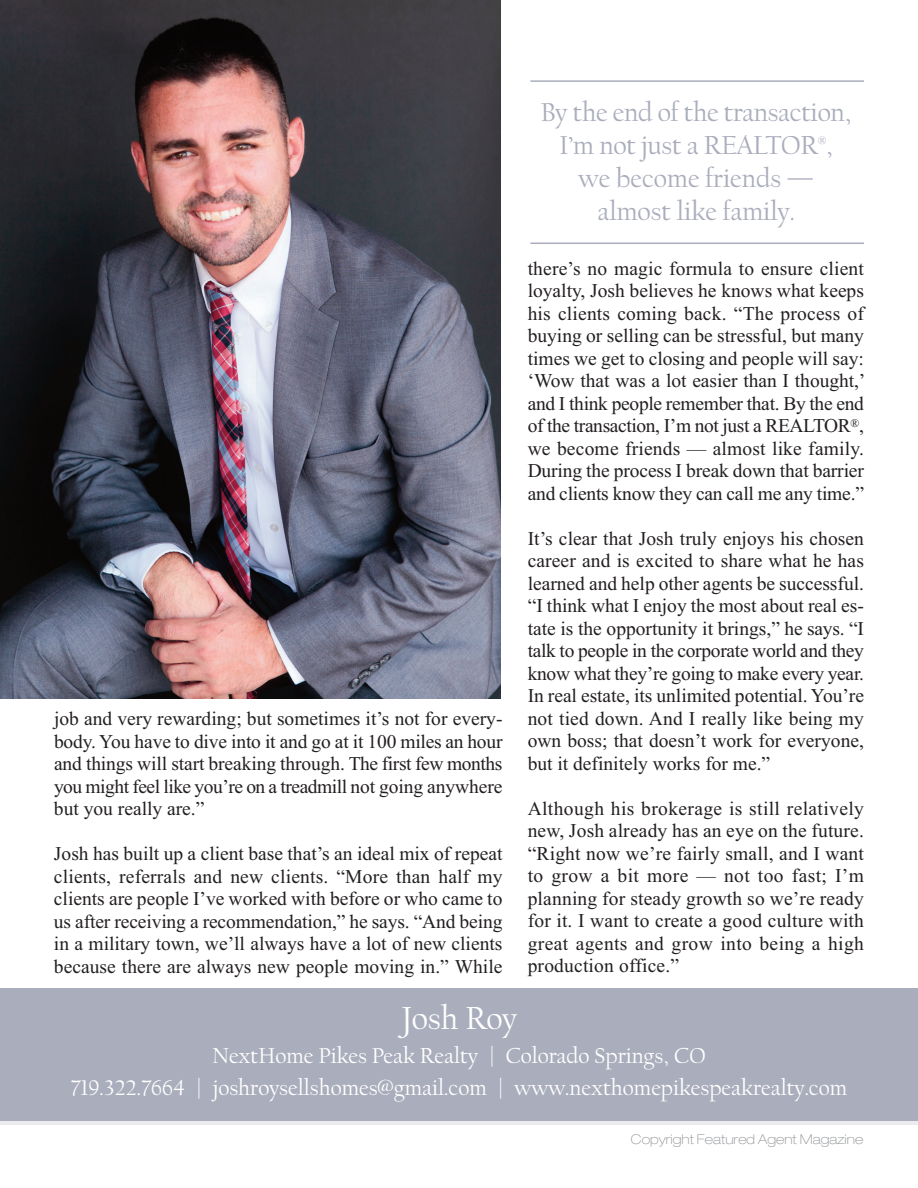
<style>
.page{position:relative;width:918px;height:1188px;background:#fff}
.page>*{position:absolute;margin:0;border:0;box-sizing:border-box;transform-origin:0 0}
.t1{font:33px "Californian";color:#fff}
.t2{font:27px/33px "Californian";letter-spacing:-.01em;color:#aaadbc;text-align:center}
.t3{font:22.5px/31.5px "Californian";color:#fff;text-align:center}
.t4{font:19.5px/22.5px "Times New Roman";color:#231f20;text-align:justify}
.t5{font:100 expanded 13.5px "Helvetica Neue";color:#939598}
</style>
<div class="page">
<div style="left:0;top:988px;width:918px;height:134px;background:#aaadbc"></div>
<hr style="left:0;top:1121px;width:918px;height:4px;background:#ecebef">
<img style="left:0;top:0;width:501px;height:699px">
<hr style="left:530px;top:243px;width:334px;height:1px;background:#aaadbc">
<hr style="left:530px;top:80px;width:334px;height:2px;background:#aaadbc">
<p class="t4" style="left:54px;top:707px;width:450px">job and very rewarding; but sometimes it’s not for every&shy;body. You have to dive into it and go at it 100 miles an hour and things will start breaking through. The first few months you might feel like you’re on a treadmill not going anywhere but you really are.”</p>
<p class="t4" style="left:54px;top:842px;width:450px">Josh has built up a client base that’s an ideal mix of repeat clients, referrals and new clients. “More than half my clients are people I’ve worked with before or who came to us after receiving a recommendation,” he says. “And being in a military town, we’ll always have a lot of new clients because there are always new people moving in.” While</p>
<h2 class="t2" style="left:541px;top:98px;width:312px">By the end of the transaction,<br>I’m not just a REALTOR<sup>®</sup>, we become friends — almost like family.</h2>
<p class="t4" style="left:528px;top:257px;width:339px">there’s no magic formula to ensure client loyalty, Josh believes he knows what keeps his clients coming back. “The process of buying or selling can be stressful, but many times we get to closing and people will say: ‘Wow that was a lot easier than I thought,’ and I think people remember that. By the end of the transaction, I’m not just a REALTOR<sup>®</sup>, we become friends — almost like family.<br>During the process I break down that barrier and clients know they can call me any time.”</p>
<p class="t4" style="left:528px;top:527px;width:338px">It’s clear that Josh truly enjoys his chosen career and is excited to share what he has learned and help other agents be successful. “I think what I enjoy the most about real es&shy;tate is the opportunity it brings,” he says. “I talk to people in the corporate world and they know what they’re going to make every year.<br>In real estate, its unlimited potential. You’re not tied down. And I really like being my own boss; that doesn’t work for everyone, but it definitely works for me.”</p>
<p class="t4" style="left:528px;top:797px;width:338px">Although his brokerage is still relatively new, Josh already has an eye on the future. “Right now we’re fairly small, and I want to grow a bit more — not too fast; I’m planning for steady growth so we’re ready for it. I want to create a good culture with great agents and grow into being a high production office.”</p>
<h1 class="t1" style="left:401px;top:1004px;width:118px">Josh Roy</h1>
<p class="t3" style="left:71px;top:1042px;width:778px">NextHome Pikes Peak Realty | Colorado Springs, CO<br>719.322.7664 | joshroysellshomes@gmail.com | www.nexthomepikespeakrealty.com</p>
<p class="t5" style="left:631px;top:1134px;width:234px">Copyright Featured Agent Magazine</p>
</div>
